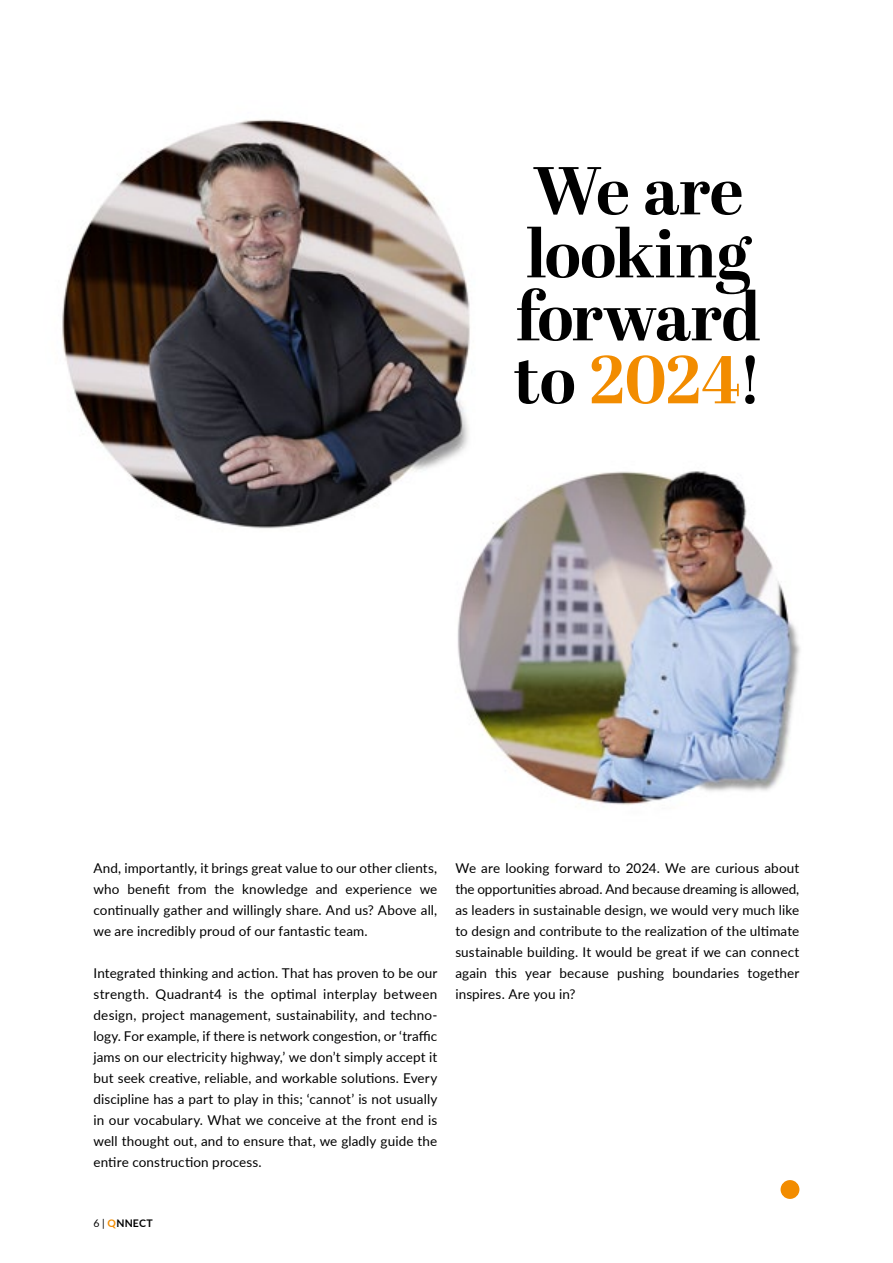
<style>
.page{position:relative;width:893px;height:1263px;background:#fff}
.page>*{position:absolute;margin:0;border:0;box-sizing:border-box;transform-origin:0 0}
.t1{font:700 67.5px/63px "Abril Display";letter-spacing:-.01em;color:#000}
.t2{font:13.5px/21px "Lato";letter-spacing:.01em;color:#000;text-align:justify}
.t3{font:700 10.5px "Lato";letter-spacing:.02em;color:#000}
.s1{color:#f28c00}
.s2{font-weight:400}
</style>
<div class="page">
<img style="left:62px;top:119px;width:408px;height:410px">
<img style="left:431px;top:449px;width:369px;height:356px">
<div style="left:781px;top:1180px;width:18px;height:19px;background:#f28c00;border-radius:50%"></div>
<h1 class="t1" style="left:514px;top:163px;width:250px">We are looking forward to <span class="s1">2024</span>!</h1>
<p class="t2" style="left:93px;top:857px;width:345px">And, importantly, it brings great value to our other clients, who benefit from the knowledge and experience we continually gather and willingly share. And us? Above all, we are incredibly proud of our fantastic team.</p>
<p class="t2" style="left:93px;top:962px;width:345px">Integrated thinking and action. That has proven to be our strength. Quadrant4 is the optimal interplay between design, project management, sustainability, and techno&shy;logy. For example, if there is network congestion, or ‘traffic jams on our electricity highway,’ we don’t simply accept it but seek creative, reliable, and workable solutions. Every discipline has a part to play in this; ‘cannot’ is not usually in our vocabulary. What we conceive at the front end is well thought out, and to ensure that, we gladly guide the entire construction process.</p>
<p class="t2" style="left:455px;top:857px;width:345px">We are looking forward to 2024. We are curious about the opportunities abroad. And because dreaming is allowed, as leaders in sustainable design, we would very much like to design and contribute to the realization of the ultimate sustainable building. It would be great if we can connect again this year because pushing boundaries together inspires. Are you in?</p>
<p class="t3" style="left:94px;top:1215px;width:61px"><span class="s2">6 |</span> <span class="s1">Q</span>NNECT</p>
</div>
